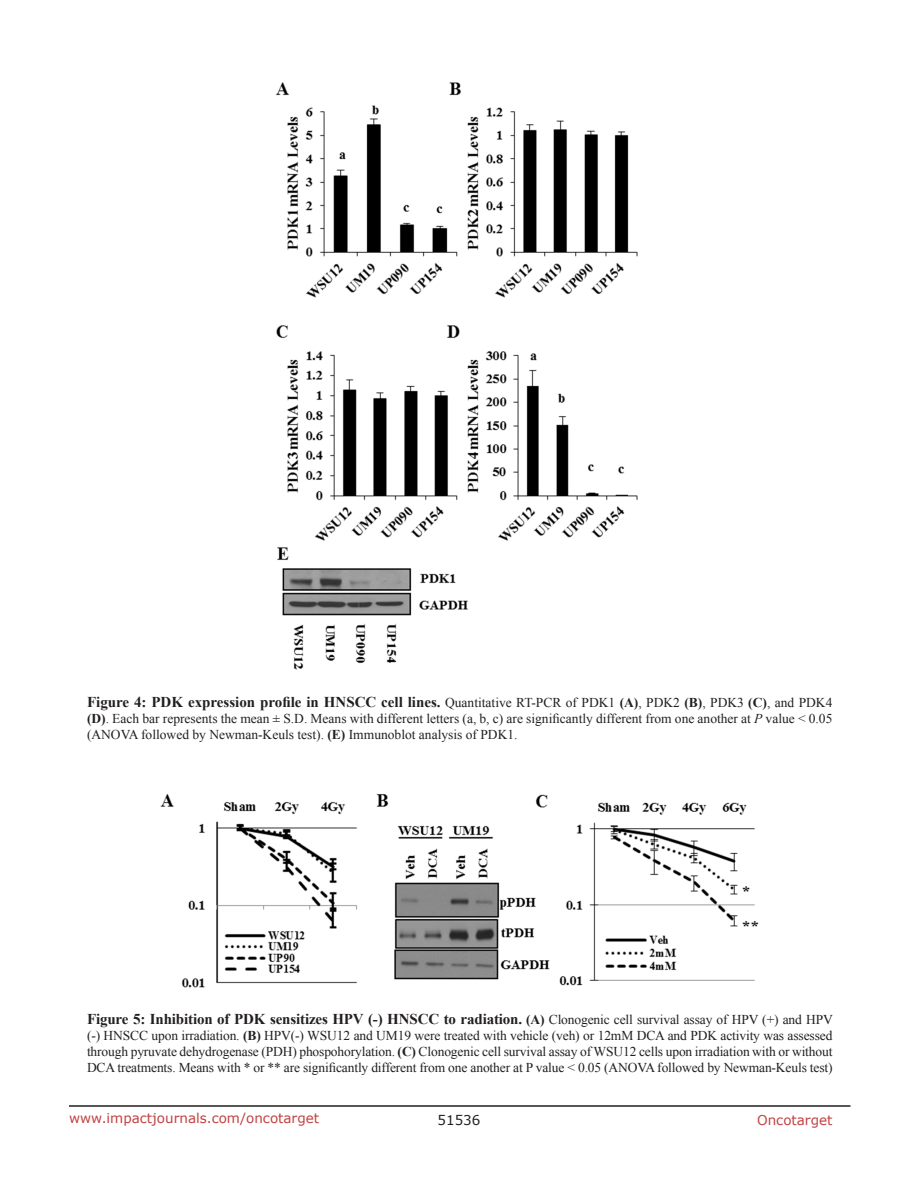
<style>
.page{position:relative;width:918px;height:1188px;background:#fff}
.page>*{position:absolute;margin:0;border:0;box-sizing:border-box;transform-origin:0 0}
.figuretext{font:700 15px "Times New Roman";letter-spacing:-.01em;color:#231f20}
.figuretext-2{font:13.5px/16.2px "Times New Roman";color:#231f20}
.t1{font:13.5px "Verdana";color:#c24141}
.t2{font:13.5px "Verdana";color:#231f20}
.s1{font-weight:400;font-size:13.5px}
.s2{font-size:13.5px}
.s3{font-weight:700}
.s4{font-style:italic}
</style>
<div class="page">
<hr style="left:69px;top:1105px;width:781px;height:2px;background:#231f20">
<img style="left:276px;top:82px;width:362px;height:588px">
<img style="left:160px;top:794px;width:599px;height:194px">
<p class="figuretext" style="left:87px;top:691px;width:747px">Figure 4: PDK expression profile in HNSCC cell lines. <span class="s1">Quantitative RT-PCR of PDK1</span> <span class="s2">(A)</span><span class="s1">, PDK2</span> <span class="s2">(B)</span><span class="s1">, PDK3</span> <span class="s2">(C)</span><span class="s1">, and PDK4</span></p>
<p class="figuretext-2" style="left:87px;top:710px;width:747px"><span class="s3">(D)</span>. Each bar represents the mean ± S.D. Means with different letters (a, b, c) are significantly different from one another at <span class="s4">P</span> value &lt; 0.05 (ANOVA followed by Newman-Keuls test). <span class="s3">(E)</span> Immunoblot analysis of PDK1.</p>
<p class="figuretext" style="left:87px;top:1008px;width:747px">Figure 5: Inhibition of PDK sensitizes HPV (-) HNSCC to radiation. <span class="s2">(A)</span> <span class="s1">Clonogenic cell survival assay of HPV (+) and HPV</span></p>
<p class="figuretext-2" style="left:87px;top:1027px;width:747px;text-align:justify">(-) HNSCC upon irradiation. <span class="s3">(B)</span> HPV(-) WSU12 and UM19 were treated with vehicle (veh) or 12mM DCA and PDK activity was assessed through pyruvate dehydrogenase (PDH) phospohorylation. <span class="s3">(C)</span> Clonogenic cell survival assay of WSU12 cells upon irradiation with or without DCA treatments. Means with * or ** are significantly different from one another at P value &lt; 0.05 (ANOVA followed by Newman-Keuls test)</p>
<p class="t1" style="left:69px;top:1109px;width:252px">www.impactjournals.com/oncotarget</p>
<p class="t2" style="left:438px;top:1111px;width:44px">51536</p>
<p class="t1" style="left:757px;top:1111px;width:77px">Oncotarget</p>
</div>
